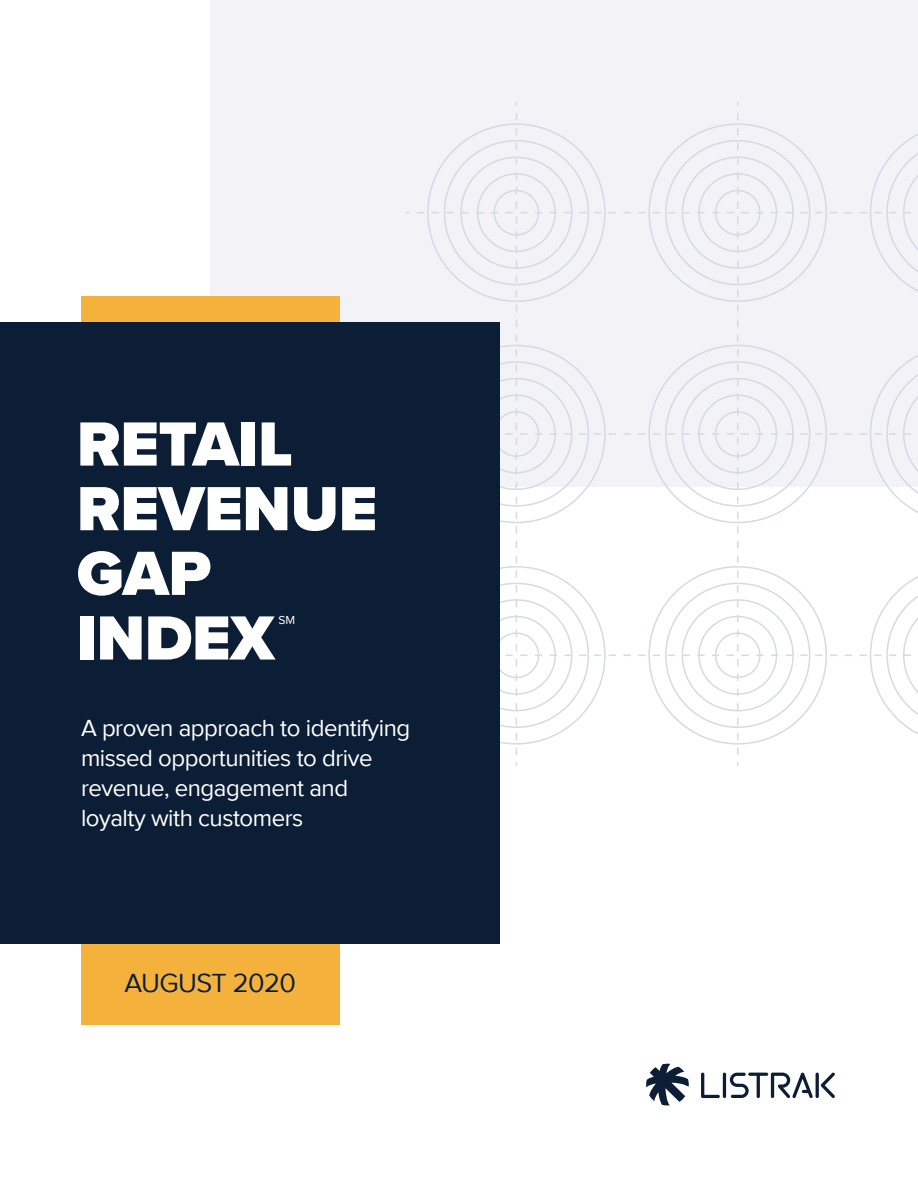
<style>
.page{position:relative;width:918px;height:1188px;background:#fff}
.page>*{position:absolute;margin:0;border:0;box-sizing:border-box;transform-origin:0 0}
.t1{font:900 64.65px/64.7px "Proxima Nova";letter-spacing:-.005em;color:#fff}
.t2{font:27px "Proxima Nova";letter-spacing:-.02em;color:#0b1e35}
.t3{font:24px/30px "Proxima Nova";letter-spacing:-.02em;color:#fff}
.t4{font:12px "Proxima Nova";color:#fff}
</style>
<div class="page">
<div style="left:210px;top:0;width:708px;height:486px;background:#f2f2f7"></div>
<svg style="left:646px;top:1063px;width:189px;height:43px"></svg>
<svg style="left:500px;top:541px;width:131px;height:214px"></svg>
<svg style="left:500px;top:320px;width:131px;height:214px"></svg>
<svg style="left:417px;top:102px;width:214px;height:210px"></svg>
<svg style="left:638px;top:541px;width:214px;height:214px"></svg>
<svg style="left:859px;top:576px;width:59px;height:159px"></svg>
<svg style="left:638px;top:320px;width:214px;height:214px"></svg>
<svg style="left:859px;top:355px;width:59px;height:158px"></svg>
<svg style="left:638px;top:102px;width:214px;height:210px"></svg>
<svg style="left:859px;top:134px;width:59px;height:158px"></svg>
<div style="left:81px;top:296px;width:259px;height:728px;background:#f4b23d"></div>
<div style="left:0;top:322px;width:500px;height:622px;background:#0b1e35"></div>
<h1 class="t1" style="left:77px;top:411px;width:302px">RETAIL<br>REVENUE<br>GAP<br>INDEX</h1>
<p class="t4" style="left:278px;top:611px;width:18px">SM</p>
<p class="t3" style="left:81px;top:712px;width:331px">A proven approach to identifying missed opportunities to drive revenue, engagement and loyalty with customers</p>
<p class="t2" style="left:125px;top:962px;width:173px">AUGUST 2020</p>
</div>
